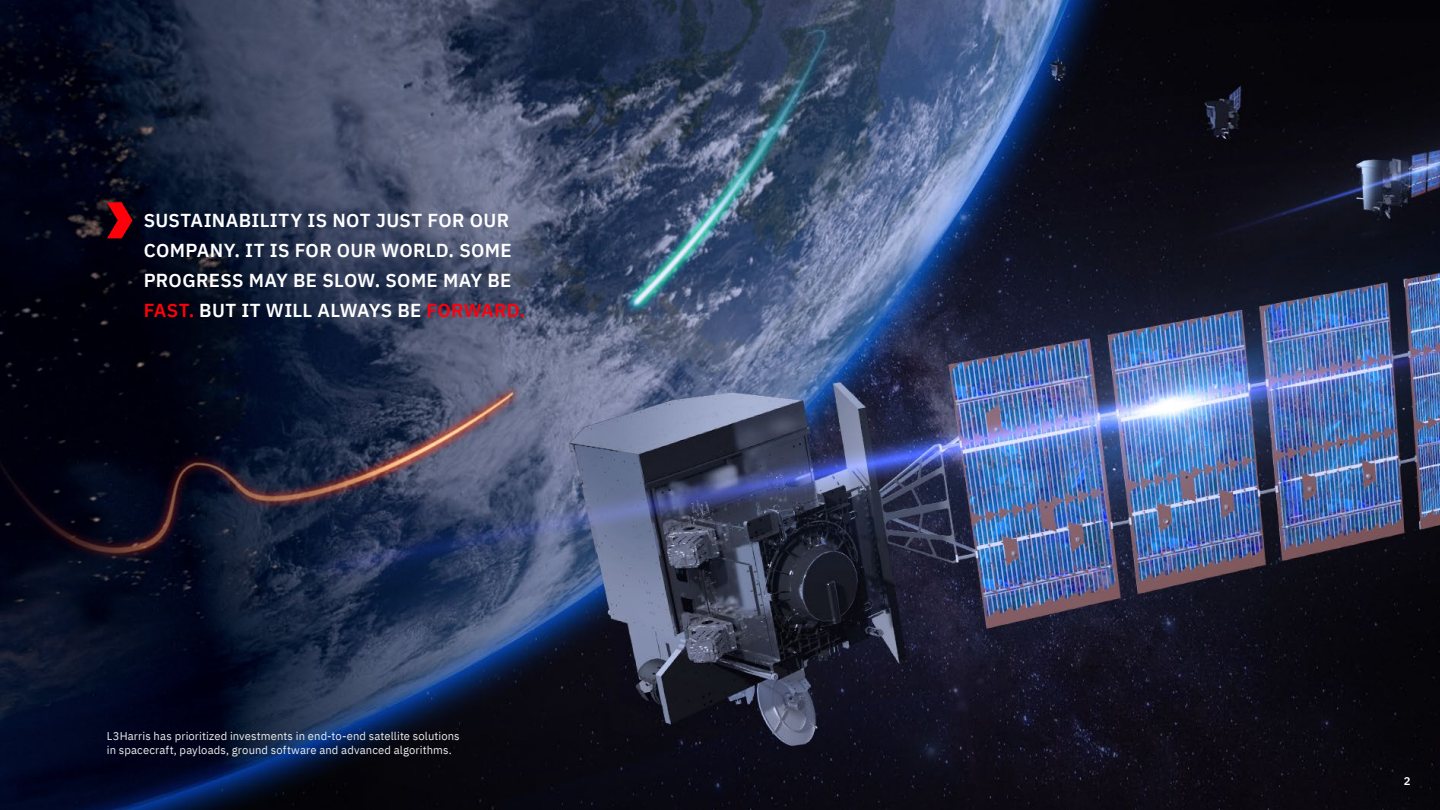
<style>
.page{position:relative;width:1440px;height:810px;background:#fff}
.page>*{position:absolute;margin:0;border:0;box-sizing:border-box;transform-origin:0 0}
.t1{font:600 18.75px/30px "IBM Plex Sans";letter-spacing:.02em;color:#fff}
.t2{font:11.25px/13.8px "IBM Plex Sans";letter-spacing:.01em;color:#ededed}
.t3{font:600 11.25px "IBM Plex Sans";color:#fff}
.s1{color:#ff000a}
</style>
<div class="page">
<img style="left:0;top:0;width:1440px;height:810px">
<svg style="left:107px;top:202px;width:25px;height:36px"></svg>
<h1 class="t1" style="left:144px;top:204px;width:383px">SUSTAINABILITY IS NOT JUST FOR OUR COMPANY. IT IS FOR OUR WORLD. SOME PROGRESS MAY BE SLOW. SOME MAY BE <span class="s1">FAST.</span> BUT IT WILL ALWAYS BE <span class="s1">FORWARD.</span></h1>
<p class="t2" style="left:107px;top:728px;width:354px">L3Harris has prioritized investments in end-to-end satellite solutions in spacecraft, payloads, ground software and advanced algorithms.</p>
<p class="t3" style="left:1404px;top:772px;width:8px">2</p>
</div>
